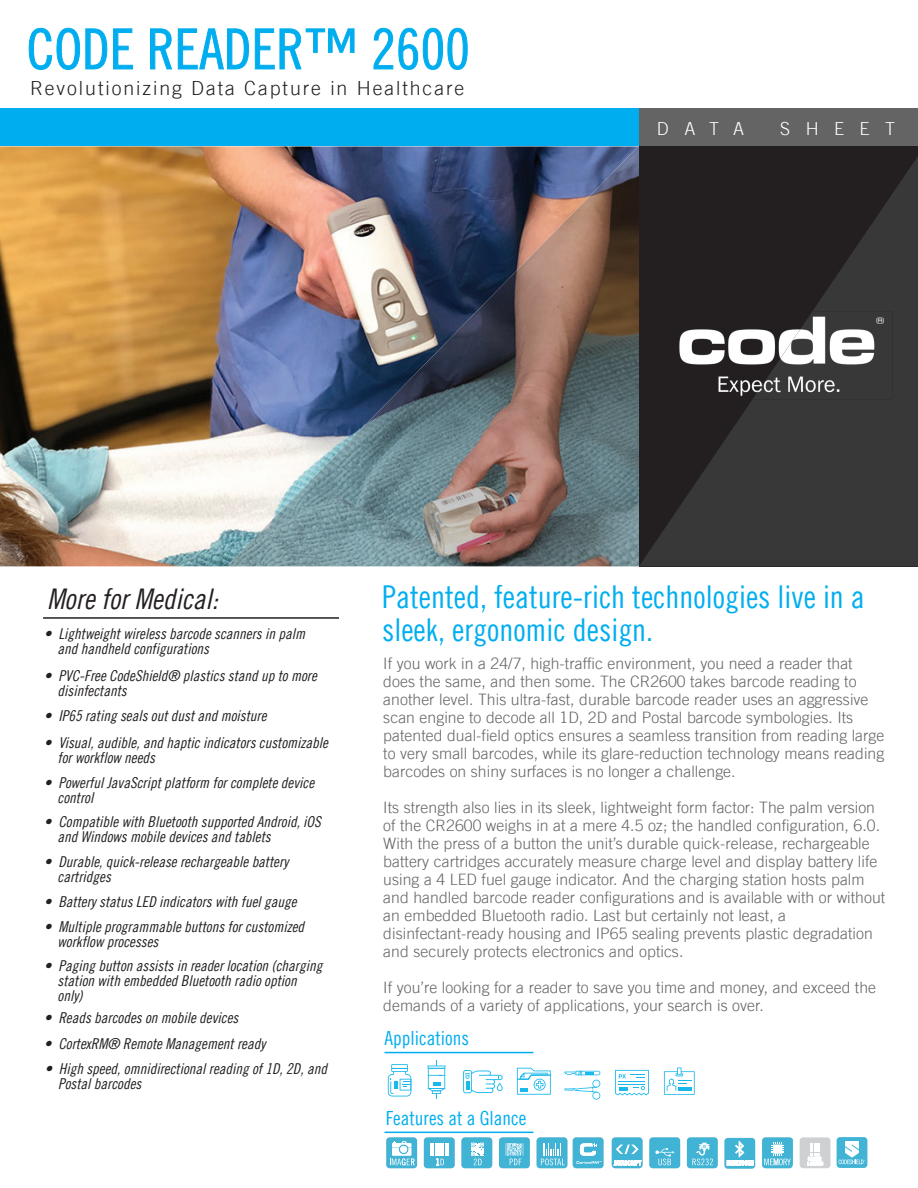
<style>
.page{position:relative;width:918px;height:1188px;background:#fff}
.page>*{position:absolute;margin:0;border:0;box-sizing:border-box;transform-origin:0 0}
.t1{font:55.5px "Trade Gothic LT Cond Eighteen";color:#00aeef}
.t2{font:31.5px/33px "Trade Gothic LT Cond Eighteen";color:#00aeef}
.t3{font:28.5px "Trade Gothic LT Cond Eighteen Obl";color:#231f20}
.t4{font:300 19.5px "Trade Gothic LT";letter-spacing:.1em;color:#231f20}
.t5{font:19.5px "Trade Gothic LT Cond Eighteen";color:#00aeef}
.t6{font:300 18px "Trade Gothic LT";letter-spacing:.86em;color:#fff}
.t7{font:300 15.75px/18px "Trade Gothic LT";letter-spacing:.005em;color:#646464}
.t8{font:15px/15px "Trade Gothic LT Cond Eighteen Obl";color:#231f20}
</style>
<div class="page">
<hr style="left:385px;top:1052px;width:148px;height:1px;background:#00aeef">
<hr style="left:385px;top:1132px;width:148px;height:1px;background:#00aeef">
<hr style="left:43px;top:617px;width:296px;height:2px;background:#231f20">
<svg style="left:388px;top:1064px;width:23px;height:32px"></svg>
<svg style="left:427px;top:1061px;width:19px;height:38px"></svg>
<svg style="left:517px;top:1068px;width:34px;height:27px"></svg>
<svg style="left:615px;top:1070px;width:34px;height:25px"></svg>
<svg style="left:463px;top:1070px;width:40px;height:23px"></svg>
<svg style="left:664px;top:1068px;width:31px;height:27px"></svg>
<svg style="left:564px;top:1071px;width:36px;height:29px"></svg>
<svg style="left:724px;top:1138px;width:31px;height:31px"></svg>
<div style="left:800px;top:1137px;width:30px;height:31px;background:#cfd0d2;border-radius:3px"></div>
<svg style="left:807px;top:1143px;width:16px;height:22px"></svg>
<div style="left:386px;top:1137px;width:31px;height:31px;background:#41b3d5;border-radius:3px"></div>
<svg style="left:390px;top:1141px;width:25px;height:24px"></svg>
<div style="left:424px;top:1137px;width:31px;height:31px;background:#41b3d5;border-radius:3px"></div>
<svg style="left:431px;top:1143px;width:18px;height:22px"></svg>
<div style="left:461px;top:1137px;width:31px;height:31px;background:#41b3d5;border-radius:3px"></div>
<svg style="left:471px;top:1143px;width:13px;height:22px"></svg>
<div style="left:499px;top:1137px;width:31px;height:31px;background:#41b3d5;border-radius:3px"></div>
<svg style="left:505px;top:1143px;width:19px;height:22px"></svg>
<div style="left:537px;top:1137px;width:30px;height:31px;background:#41b3d5;border-radius:3px"></div>
<svg style="left:541px;top:1143px;width:24px;height:22px"></svg>
<div style="left:573px;top:1137px;width:31px;height:31px;background:#41b3d5;border-radius:3px"></div>
<svg style="left:576px;top:1143px;width:26px;height:21px"></svg>
<div style="left:612px;top:1137px;width:31px;height:31px;background:#41b3d5;border-radius:3px"></div>
<svg style="left:616px;top:1145px;width:23px;height:9px"></svg>
<svg style="left:614px;top:1160px;width:27px;height:5px"></svg>
<div style="left:649px;top:1137px;width:31px;height:31px;background:#41b3d5;border-radius:3px"></div>
<svg style="left:655px;top:1148px;width:20px;height:17px"></svg>
<div style="left:687px;top:1137px;width:31px;height:31px;background:#41b3d5;border-radius:3px"></div>
<svg style="left:692px;top:1143px;width:21px;height:22px"></svg>
<svg style="left:727px;top:1141px;width:26px;height:24px"></svg>
<svg style="left:762px;top:1137px;width:31px;height:31px"></svg>
<div style="left:837px;top:1137px;width:30px;height:31px;background:#41b3d5;border-radius:3px"></div>
<svg style="left:839px;top:1141px;width:26px;height:23px"></svg>
<img style="left:0;top:146px;width:227px;height:420px">
<div style="left:639px;top:146px;width:279px;height:420px;background:#231f20"></div>
<svg style="left:639px;top:157px;width:279px;height:409px;fill:#333233"></svg>
<img style="left:672px;top:311px;width:81px;height:88px">
<img style="left:753px;top:311px;width:139px;height:88px">
<div style="left:0;top:108px;width:639px;height:38px;background:#00aeef"></div>
<div style="left:639px;top:108px;width:279px;height:38px;background:#646464"></div>
<svg style="left:29px;top:28px;width:78px;height:42px"></svg>
<svg style="left:113px;top:28px;width:20px;height:41px"></svg>
<svg style="left:150px;top:28px;width:22px;height:41px"></svg>
<svg style="left:178px;top:28px;width:71px;height:41px"></svg>
<svg style="left:255px;top:28px;width:99px;height:41px"></svg>
<svg style="left:374px;top:28px;width:94px;height:42px"></svg>
<img style="left:227px;top:146px;width:412px;height:420px">
<h1 class="t1" style="left:27px;top:16px;width:445px">CODE READER™ 2600</h1>
<p class="t4" style="left:30px;top:77px;width:436px">Revolutionizing Data Capture in Healthcare</p>
<p class="t6" style="left:657px;top:118px;width:89px">DATA</p>
<p class="t6" style="left:780px;top:118px;width:116px">SHEET</p>
<h3 class="t3" style="left:47px;top:582px;width:172px">More for Medical:</h3>
<p class="t8" style="left:58px;top:626px;width:249px;text-indent:-13px">• Lightweight wireless barcode scanners in palm and handheld configurations</p>
<p class="t8" style="left:58px;top:668px;width:261px;text-indent:-13px">• PVC-Free CodeShield® plastics stand up to more disinfectants</p>
<p class="t8" style="left:44px;top:708px;width:224px">• IP65 rating seals out dust and moisture</p>
<p class="t8" style="left:58px;top:735px;width:272px;text-indent:-13px">• Visual, audible, and haptic indicators customizable for workflow needs</p>
<p class="t8" style="left:58px;top:775px;width:258px;text-indent:-13px">• Powerful JavaScript platform for complete device control</p>
<p class="t8" style="left:58px;top:814px;width:265px;text-indent:-13px">• Compatible with Bluetooth supported Android, iOS and Windows mobile devices and tablets</p>
<p class="t8" style="left:58px;top:854px;width:232px;text-indent:-13px">• Durable, quick-release rechargeable battery cartridges</p>
<p class="t8" style="left:44px;top:894px;width:254px">• Battery status LED indicators with fuel gauge</p>
<p class="t8" style="left:58px;top:919px;width:248px;text-indent:-13px">• Multiple programmable buttons for customized workflow processes</p>
<p class="t8" style="left:58px;top:958px;width:266px;text-indent:-13px">• Paging button assists in reader location (charging station with embedded Bluetooth radio option only)</p>
<p class="t8" style="left:44px;top:1010px;width:196px">• Reads barcodes on mobile devices</p>
<p class="t8" style="left:44px;top:1036px;width:223px">• CortexRM® Remote Management ready</p>
<p class="t8" style="left:58px;top:1061px;width:271px;text-indent:-13px">• High speed, omnidirectional reading of 1D, 2D, and<br>Postal barcodes</p>
<h2 class="t2" style="left:382px;top:580px;width:484px">Patented, feature-rich technologies live in a sleek, ergonomic design.</h2>
<p class="t7" style="left:383px;top:654px;width:503px">If you work in a 24/7, high-traffic environment, you need a reader that does the same, and then some. The CR2600 takes barcode reading to another level. This ultra-fast, durable barcode reader uses an aggressive scan engine to decode all 1D, 2D and Postal barcode symbologies. Its patented dual-field optics ensures a seamless transition from reading large to very small barcodes, while its glare-reduction technology means reading barcodes on shiny surfaces is no longer a challenge.</p>
<p class="t7" style="left:383px;top:798px;width:503px">Its strength also lies in its sleek, lightweight form factor: The palm version of the CR2600 weighs in at a mere 4.5 oz; the handled configuration, 6.0.<br>With the press of a button the unit’s durable quick-release, rechargeable battery cartridges accurately measure charge level and display battery life using a 4 LED fuel gauge indicator. And the charging station hosts palm and handled barcode reader configurations and is available with or without an embedded Bluetooth radio. Last but certainly not least, a disinfectant-ready housing and IP65 sealing prevents plastic degradation and securely protects electronics and optics.</p>
<p class="t7" style="left:383px;top:978px;width:494px">If you’re looking for a reader to save you time and money, and exceed the demands of a variety of applications, your search is over.</p>
<p class="t5" style="left:385px;top:1026px;width:86px">Applications</p>
<p class="t5" style="left:386px;top:1106px;width:142px">Features at a Glance</p>
</div>
